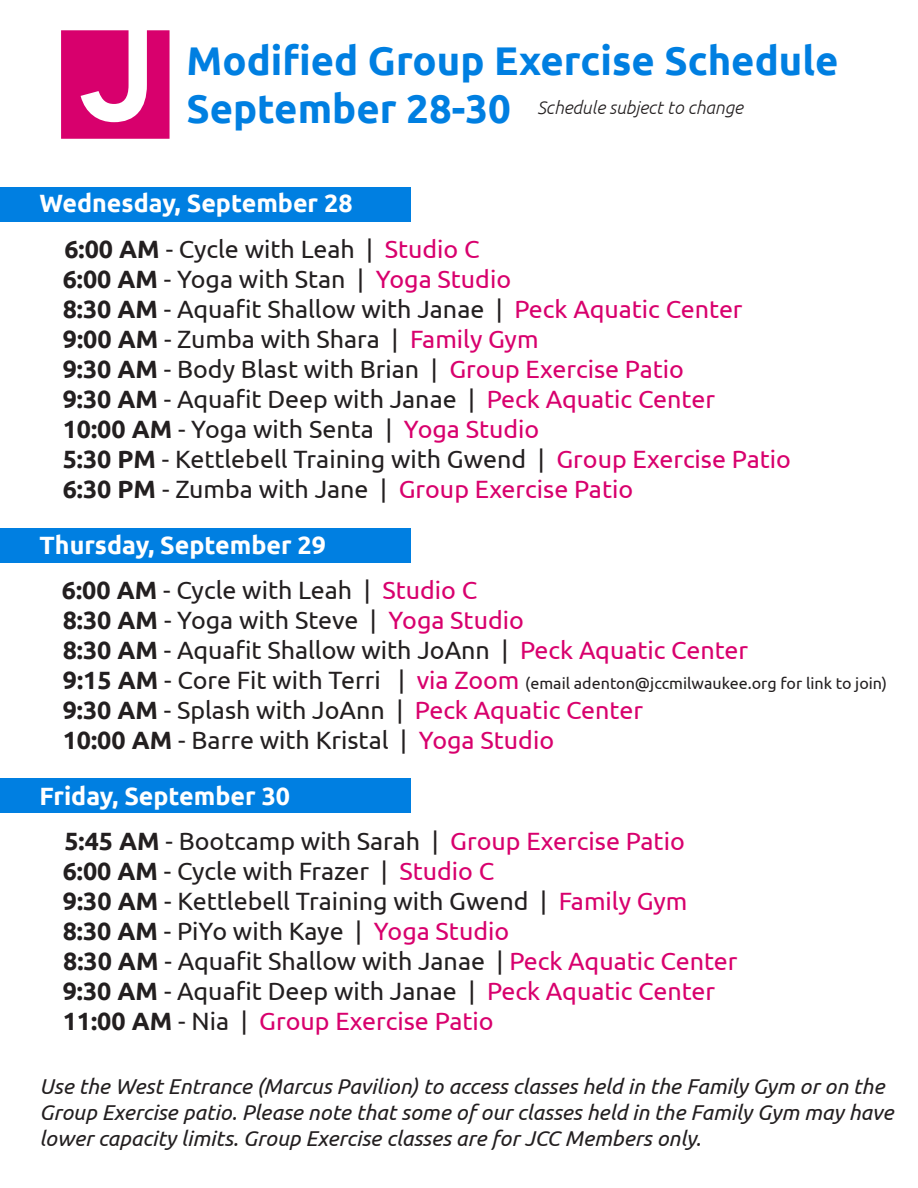
<style>
.page{position:relative;width:918px;height:1188px;background:#fff}
.page>*{position:absolute;margin:0;border:0;box-sizing:border-box;transform-origin:0 0}
.t1{font:700 40.05px/48px "Ubuntu";color:#007fe1}
.t2{font:25.05px/30px "Ubuntu";color:#231f20}
.t3{font:700 25.05px/45px "Ubuntu";color:#fff}
.t4{font:italic 21.45px/25.8px "Ubuntu";color:#231f20}
.t5{font:italic 300 18px "Ubuntu";color:#231f20}
.t6{font:16.05px "Ubuntu";color:#231f20}
.s1{color:#231f20}
.s2{font-weight:400;color:#231f20}
.s3{font-weight:400;color:#d8006d}
.s4{font-weight:700}
.s5{color:#d8006d}
.s6{font-weight:700;font-size:25.05px}
.s7{font-size:25.05px}
.s8{font-size:25.05px;color:#d8006d}
.s9{font-weight:700;color:#fff}
</style>
<div class="page">
<div style="left:0;top:778px;width:411px;height:35px;background:#007fe1"></div>
<div style="left:0;top:528px;width:411px;height:35px;background:#007fe1"></div>
<div style="left:0;top:187px;width:411px;height:35px;background:#007fe1"></div>
<svg style="left:61px;top:30px;width:109px;height:109px"></svg>
<h1 class="t1" style="left:186px;top:36px;width:654px">Modified Group Exercise Schedule<br>September 28-30</h1>
<p class="t5" style="left:537px;top:97px;width:207px">Schedule subject to change</p>
<p class="t3" style="left:64px;top:181px;width:417px;text-indent:-25px">Wednesday, September 28<br><span class="s1">6:00 AM</span> <span class="s2">- Cycle with Leah |</span> <span class="s3">Studio C</span></p>
<p class="t2" style="left:63px;top:263px;width:730px"><span class="s4">6:00 AM</span> - Yoga with Stan | <span class="s5">Yoga Studio<br></span><span class="s4">8:30 AM</span> - Aquafit Shallow with Janae | <span class="s5">Peck Aquatic Center </span><span class="s4">9:00 AM</span> - Zumba with Shara | <span class="s5">Family Gym<br></span><span class="s4">9:30 AM</span> - Body Blast with Brian | <span class="s5">Group Exercise Patio<br></span><span class="s4">9:30 AM</span> - Aquafit Deep with Janae | <span class="s5">Peck Aquatic Center<br></span><span class="s4">10:00 AM</span> - Yoga with Senta | <span class="s5">Yoga Studio<br></span><span class="s4">5:30 PM</span> - Kettlebell Training with Gwend | <span class="s5">Group Exercise Patio </span><span class="s4">6:30 PM</span> - Zumba with Jane | <span class="s5">Group Exercise Patio</span></p>
<p class="t3" style="left:62px;top:522px;width:417px;text-indent:-22px">Thursday, September 29<br><span class="s1">6:00 AM</span> <span class="s2">- Cycle with Leah |</span> <span class="s3">Studio C</span></p>
<p class="t2" style="left:63px;top:604px;width:687px"><span class="s4">8:30 AM</span> - Yoga with Steve | <span class="s5">Yoga Studio<br></span><span class="s4">8:30 AM</span> - Aquafit Shallow with JoAnn | <span class="s5">Peck Aquatic Center</span></p>
<p class="t6" style="left:63px;top:673px;width:826px"><span class="s6">9:15 AM</span> <span class="s7">- Core Fit with Terri |</span> <span class="s8">via Zoom</span> (email adenton@jccmilwaukee.org for link to join)</p>
<p class="t2" style="left:63px;top:694px;width:582px"><span class="s4">9:30 AM</span> - Splash with JoAnn | <span class="s5">Peck Aquatic Center<br></span><span class="s4">10:00 AM</span> - Barre with Kristal | <span class="s5">Yoga Studio</span></p>
<p class="t2" style="left:64px;top:772px;width:622px;line-height:45px;text-indent:-25px"><span class="s9">Friday, September 30<br></span><span class="s4">5:45 AM</span> - Bootcamp with Sarah | <span class="s5">Group Exercise Patio</span></p>
<p class="t2" style="left:63px;top:855px;width:676px"><span class="s4">6:00 AM</span> - Cycle with Frazer | <span class="s5">Studio C<br></span><span class="s4">9:30 AM</span> - Kettlebell Training with Gwend | <span class="s5">Family Gym </span><span class="s4">8:30 AM</span> - PiYo with Kaye | <span class="s5">Yoga Studio<br></span><span class="s4">8:30 AM</span> - Aquafit Shallow with Janae | <span class="s5">Peck Aquatic Center </span><span class="s4">9:30 AM</span> - Aquafit Deep with Janae | <span class="s5">Peck Aquatic Center </span><span class="s4">11:00 AM</span> - Nia | <span class="s5">Group Exercise Patio</span></p>
<p class="t4" style="left:40px;top:1073px;width:856px">Use the West Entrance (Marcus Pavilion) to access classes held in the Family Gym or on the<br>Group Exercise patio. Please note that some of our classes held in the Family Gym may have lower capacity limits. Group Exercise classes are for JCC Members only.</p>
</div>
